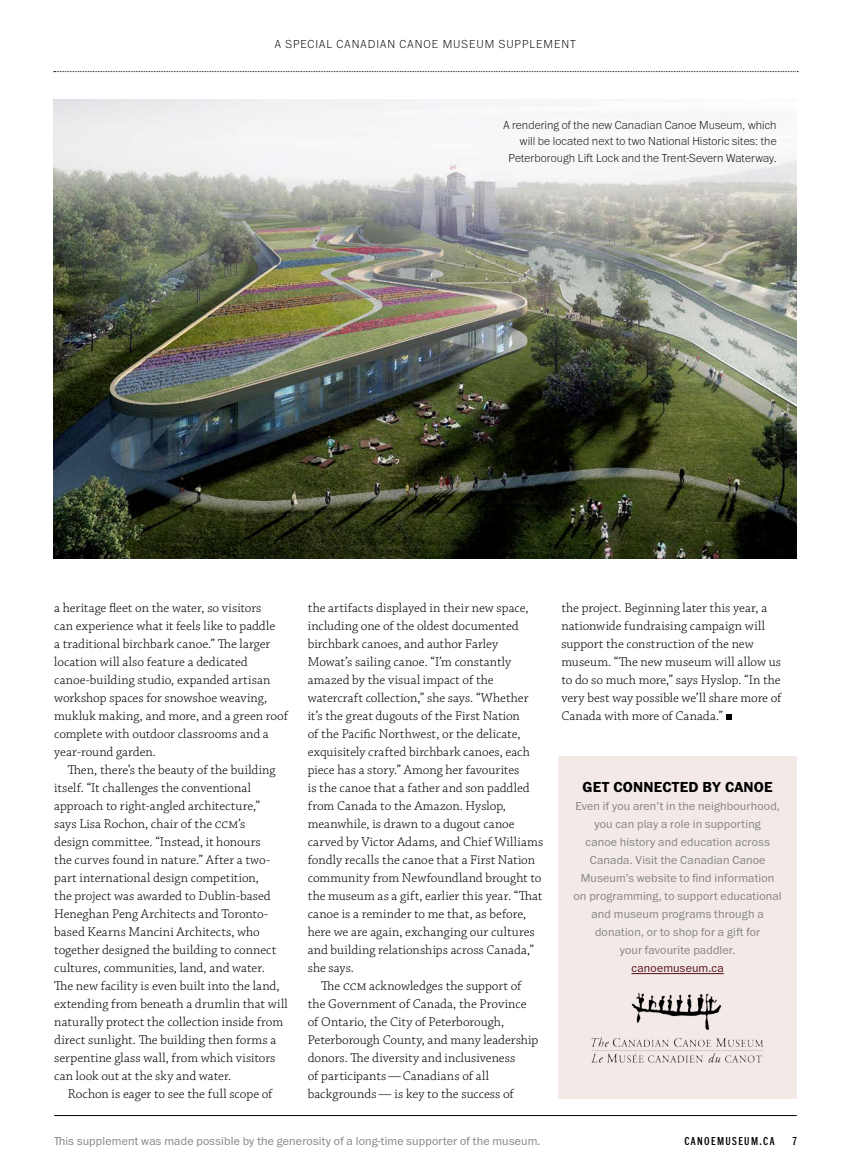
<style>
.page{position:relative;width:851px;height:1175px;background:#fff}
.page>*{position:absolute;margin:0;border:0;box-sizing:border-box;transform-origin:0 0}
.t1{font:700 15px "Franklin ITC Pro";letter-spacing:.01em;color:#000}
.t2{font:300 13.5px/18px "Chaparral Pro";color:#000}
.t3{font:300 13.5px "Chaparral Pro";letter-spacing:.02em;color:#000}
.t4{font:300 12px/18px "Franklin ITC Pro";letter-spacing:.015em;color:#808285;text-align:center}
.t5{font:100 12px/16.5px "Franklin ITC Pro";letter-spacing:.01em;color:#000;text-align:right}
.t6{font:100 12px "Franklin ITC Pro";letter-spacing:.085em;color:#000}
.t7{font:500 12px "Franklin Cond ITC Pro";letter-spacing:.115em;color:#000}
.t8{font:300 12px "Franklin ITC Pro";letter-spacing:.015em;color:#550e15}
</style>
<div class="page">
<hr style="left:54px;top:1115px;width:742px;height:1px;background:#000">
<svg style="left:54px;top:71px;width:744px;height:1px"></svg>
<svg style="left:726px;top:714px;width:5px;height:6px"></svg>
<div style="left:558px;top:756px;width:238px;height:342px;background:#f3e9e7"></div>
<img style="left:591px;top:993px;width:173px;height:69px">
<hr style="left:631px;top:973px;width:92px;height:1px;background:#550e15">
<img style="left:53px;top:99px;width:743px;height:459px">
<p class="t6" style="left:275px;top:37px;width:302px">A SPECIAL CANADIAN CANOE MUSEUM SUPPLEMENT</p>
<p class="t5" style="left:503px;top:117px;width:275px">A rendering of the new Canadian Canoe Museum, which will be located next to two National Historic sites: the<br>Peterborough Lift Lock and the Trent-Severn Waterway.</p>
<p class="t2" style="left:54px;top:599px;width:235px">a heritage fleet on the water, so visitors<br>can experience what it feels like to paddle<br>a traditional birchbark canoe.” The larger location will also feature a dedicated canoe-building studio, expanded artisan workshop spaces for snowshoe weaving, mukluk making, and more, and a green roof complete with outdoor classrooms and a year-round garden.</p>
<p class="t2" style="left:54px;top:761px;width:235px;text-indent:14px">Then, there’s the beauty of the building itself. “It challenges the conventional approach to right-angled architecture,”<br>says Lisa Rochon, chair of the ccm’s<br>design committee. “Instead, it honours<br>the curves found in nature.” After a two&shy;part international design competition,<br>the project was awarded to Dublin-based Heneghan Peng Architects and Toronto&shy;based Kearns Mancini Architects, who together designed the building to connect cultures, communities, land, and water.<br>The new facility is even built into the land, extending from beneath a drumlin that will naturally protect the collection inside from direct sunlight. The building then forms a serpentine glass wall, from which visitors can look out at the sky and water.</p>
<p class="t2" style="left:68px;top:1085px;width:206px">Rochon is eager to see the full scope of</p>
<p class="t2" style="left:308px;top:599px;width:222px">the artifacts displayed in their new space,</p>
<p class="t2" style="left:308px;top:617px;width:212px">including one of the oldest documented</p>
<p class="t2" style="left:308px;top:635px;width:192px">birchbark canoes, and author Farley</p>
<p class="t2" style="left:308px;top:653px;width:205px">Mowat’s sailing canoe. “I’m constantly</p>
<p class="t2" style="left:308px;top:671px;width:187px">amazed by the visual impact of the</p>
<p class="t2" style="left:308px;top:689px;width:222px">watercraft collection,” she says. “Whether</p>
<p class="t2" style="left:308px;top:707px;width:214px">it’s the great dugouts of the First Nation</p>
<p class="t2" style="left:308px;top:725px;width:214px">of the Pacific Northwest, or the delicate,</p>
<p class="t2" style="left:308px;top:743px;width:224px">exquisitely crafted birchbark canoes, each</p>
<p class="t2" style="left:308px;top:761px;width:213px">piece has a story.” Among her favourites</p>
<p class="t2" style="left:308px;top:779px;width:223px">is the canoe that a father and son paddled</p>
<p class="t2" style="left:308px;top:797px;width:200px">from Canada to the Amazon. Hyslop,</p>
<p class="t2" style="left:308px;top:815px;width:208px">meanwhile, is drawn to a dugout canoe</p>
<p class="t2" style="left:308px;top:833px;width:237px">carved by Victor Adams, and Chief Williams</p>
<p class="t2" style="left:308px;top:851px;width:229px">fondly recalls the canoe that a First Nation</p>
<p class="t2" style="left:308px;top:869px;width:235px">community from Newfoundland brought to</p>
<p class="t2" style="left:308px;top:887px;width:236px">the museum as a gift, earlier this year. “That</p>
<p class="t2" style="left:308px;top:905px;width:220px">canoe is a reminder to me that, as before,</p>
<p class="t2" style="left:308px;top:923px;width:228px">here we are again, exchanging our cultures</p>
<p class="t2" style="left:308px;top:941px;width:228px">and building relationships across Canada,”</p>
<p class="t2" style="left:308px;top:959px;width:48px">she says.</p>
<p class="t2" style="left:321px;top:977px;width:202px">The ccm acknowledges the support of</p>
<p class="t2" style="left:308px;top:995px;width:220px">the Government of Canada, the Province</p>
<p class="t2" style="left:308px;top:1013px;width:198px">of Ontario, the City of Peterborough,</p>
<p class="t2" style="left:308px;top:1031px;width:232px">Peterborough County, and many leadership</p>
<p class="t2" style="left:308px;top:1049px;width:209px">donors. The diversity and inclusiveness</p>
<p class="t3" style="left:308px;top:1068px;width:183px">of participants—Canadians of all</p>
<p class="t2" style="left:308px;top:1085px;width:208px">backgrounds— is key to the success of</p>
<p class="t2" style="left:561px;top:599px;width:222px">the project. Beginning later this year, a nationwide fundraising campaign will support the construction of the new museum. “The new museum will allow us to do so much more,” says Hyslop. “In the very best way possible we’ll share more of Canada with more of Canada.”</p>
<p class="t1" style="left:582px;top:778px;width:192px">GET CONNECTED BY CANOE</p>
<p class="t4" style="left:573px;top:797px;width:210px">Even if you aren’t in the neighbourhood, you can play a role in supporting<br>canoe history and education across Canada. Visit the Canadian Canoe Museum’s website to find information on programming, to support educational and museum programs through a donation, or to shop for a gift for<br>your favourite paddler.</p>
<p class="t8" style="left:631px;top:962px;width:94px">canoemuseum.ca</p>
<p class="t4" style="left:54px;top:1132px;width:488px">This supplement was made possible by the generosity of a long-time supporter of the museum.</p>
<p class="t7" style="left:684px;top:1134px;width:92px">CANOEMUSEUM.CA</p>
<p class="t7" style="left:792px;top:1134px;width:6px">7</p>
</div>
